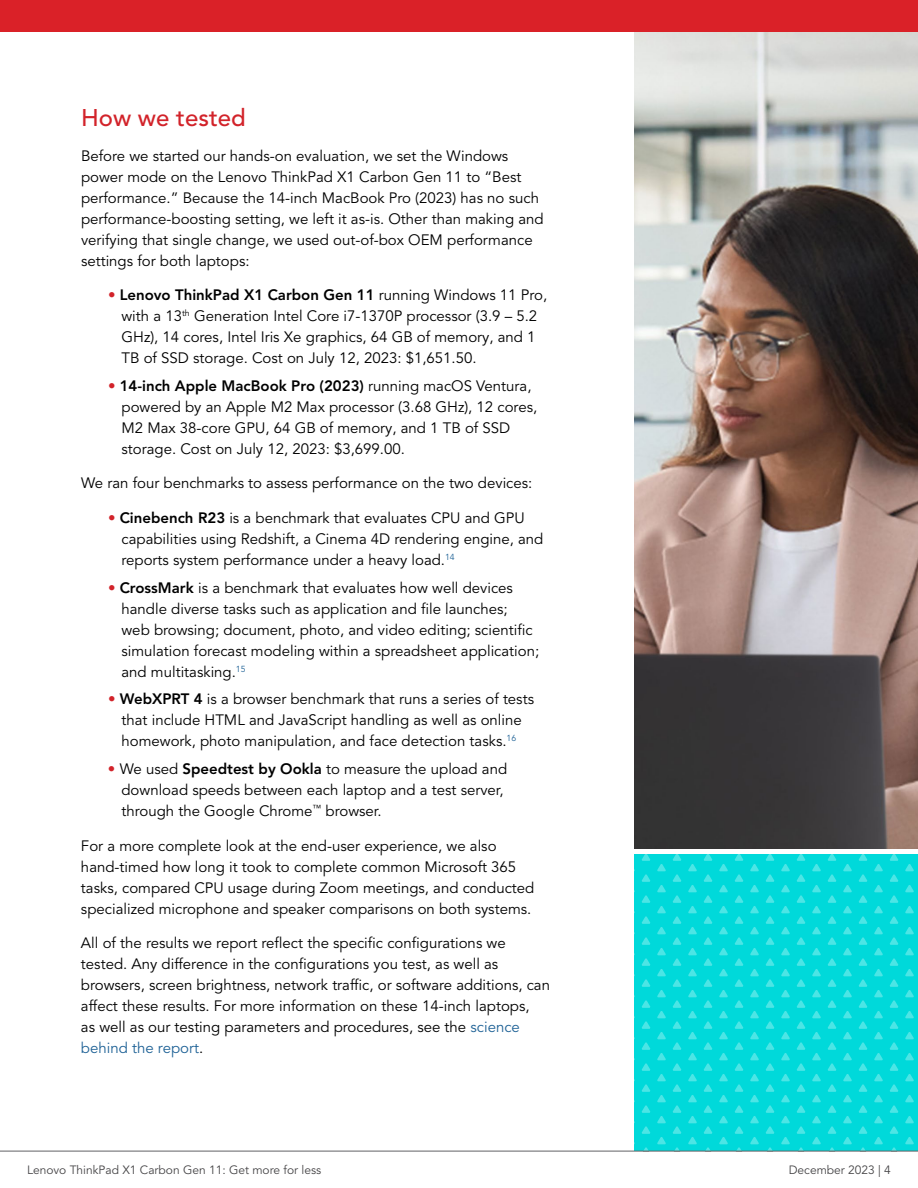
<style>
.page{position:relative;width:918px;height:1188px;background:#fff}
.page>*{position:absolute;margin:0;border:0;box-sizing:border-box;transform-origin:0 0}
.t1{font:500 24px "Avenir LT Pro";color:#d2232a}
.t2{font:15px/21px "Avenir LT Pro";color:#000}
.t3{font:12px "Avenir LT Pro";color:#464547}
.s1{color:#d2232a}
.s2{font-weight:800}
.s3{color:#1f6296}
</style>
<div class="page">
<img style="left:634px;top:32px;width:284px;height:817px">
<svg style="left:634px;top:854px;width:284px;height:297px;background:#0edbdb"></svg>
<hr style="left:0;top:1151px;width:918px;height:1px;background:#616264">
<div style="left:0;top:0;width:918px;height:32px;background:#da2128"></div>
<h1 class="t1" style="left:81px;top:104px;width:166px">How we tested</h1>
<p class="t2" style="left:81px;top:145px;width:464px">Before we started our hands-on evaluation, we set the Windows power mode on the Lenovo ThinkPad X1 Carbon Gen 11 to “Best performance.” Because the 14-inch MacBook Pro (2023) has no such performance-boosting setting, we left it as-is. Other than making and verifying that single change, we used out-of-box OEM performance settings for both laptops:</p>
<p class="t2" style="left:122px;top:285px;width:427px;text-indent:-14px"><span class="s1">•</span> <span class="s2">Lenovo ThinkPad X1 Carbon Gen 11</span> running Windows 11 Pro, with a 13<sup>th</sup> Generation Intel Core i7-1370P processor (3.9 – 5.2<br>GHz), 14 cores, Intel Iris Xe graphics, 64 GB of memory, and 1<br>TB of SSD storage. Cost on July 12, 2023: $1,651.50.</p>
<p class="t2" style="left:122px;top:376px;width:417px;text-indent:-14px"><span class="s1">•</span> <span class="s2">14-inch Apple MacBook Pro (2023)</span> running macOS Ventura, powered by an Apple M2 Max processor (3.68 GHz), 12 cores, M2 Max 38-core GPU, 64 GB of memory, and 1 TB of SSD storage. Cost on July 12, 2023: $3,699.00.</p>
<p class="t2" style="left:81px;top:473px;width:453px">We ran four benchmarks to assess performance on the two devices:</p>
<p class="t2" style="left:122px;top:508px;width:423px;text-indent:-14px"><span class="s1">•</span> <span class="s2">Cinebench R23</span> is a benchmark that evaluates CPU and GPU capabilities using Redshift, a Cinema 4D rendering engine, and reports system performance under a heavy load.<sup>14</sup></p>
<p class="t2" style="left:122px;top:577px;width:419px;text-indent:-14px"><span class="s1">•</span> <span class="s2">CrossMark</span> is a benchmark that evaluates how well devices handle diverse tasks such as application and file launches; web browsing; document, photo, and video editing; scientific simulation forecast modeling within a spreadsheet application; and multitasking.<sup>15</sup></p>
<p class="t2" style="left:108px;top:689px;width:428px;text-align:center"><span class="s1">•</span> <span class="s2">WebXPRT 4</span> is a browser benchmark that runs a series of tests that include HTML and JavaScript handling as well as online homework, photo manipulation, and face detection tasks.<sup>16</sup></p>
<p class="t2" style="left:121px;top:759px;width:387px;text-indent:-14px"><span class="s1">•</span> We used <span class="s2">Speedtest by Ookla</span> to measure the upload and download speeds between each laptop and a test server, through the Google Chrome<sup>™</sup> browser.</p>
<p class="t2" style="left:81px;top:835px;width:455px">For a more complete look at the end-user experience, we also hand-timed how long it took to complete common Microsoft 365 tasks, compared CPU usage during Zoom meetings, and conducted specialized microphone and speaker comparisons on both systems.</p>
<p class="t2" style="left:81px;top:933px;width:471px">All of the results we report reflect the specific configurations we tested. Any difference in the configurations you test, as well as browsers, screen brightness, network traffic, or software additions, can affect these results. For more information on these 14-inch laptops,<br>as well as our testing parameters and procedures, see the <span class="s3">science behind the report</span>.</p>
<p class="t3" style="left:27px;top:1163px;width:296px">Lenovo ThinkPad X1 Carbon Gen 11: Get more for less</p>
<p class="t3" style="left:789px;top:1163px;width:104px">December 2023 | 4</p>
</div>
